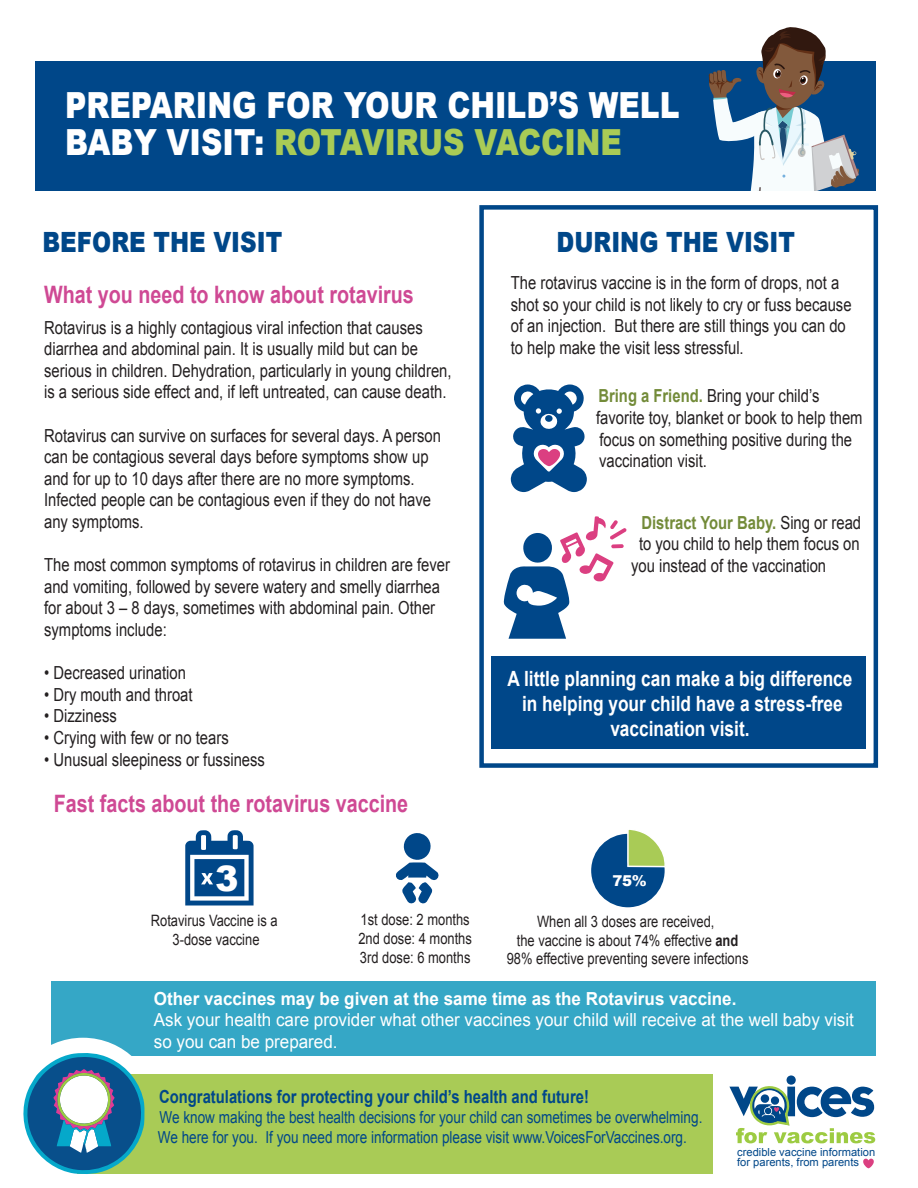
<style>
.page{position:relative;width:918px;height:1188px;background:#fff}
.page>*{position:absolute;margin:0;border:0;box-sizing:border-box;transform-origin:0 0}
.t1{font:900 36px/37.5px "Arial";color:#fff;scale:.82 1}
.t2{font:900 35.1px "Arial";color:#fff}
.t3{font:900 27.9px "Arial";color:#004789;scale:.82 1}
.t4{font:700 24px "Arial";color:#cf4994;scale:.82 1}
.t5{font:700 21px/25.2px "Arial";color:#fff;text-align:center;scale:.82 1}
.t6{font:18px/21.6px "Arial";color:#231f20;scale:.82 1}
.t7{font:18px/21.6px "Arial";color:#fff;scale:.95 1}
.t8{font:700 18px "Arial";color:#fff;scale:.95 1}
.t9{font:700 18px "Arial";color:#004789;scale:.82 1}
.t10{font:700 18px "Arial";color:#738b39;scale:.82 1}
.t11{font:16.5px/19.8px "Arial";color:#004789;scale:.82 1}
.t12{font:15.75px/18.9px "Arial";color:#231f20;text-align:center;scale:.82 1}
.t13{font:900 15px "Arial";color:#fff}
.t14{font:11.1px/9.8px "Arial";color:#004789}
.s1{color:#a9cb56}
.s2{font-weight:700;color:#738b39}
.s3{font-weight:400;color:#231f20}
.s4{font-weight:700}
</style>
<div class="page">
<div style="left:52px;top:981px;width:824px;height:74px;background:#35a7c6"></div>
<div style="left:9px;top:1038px;width:148px;height:148px;background:#fff;border-radius:50%"></div>
<div style="left:36px;top:62px;width:840px;height:129px;background:#004789"></div>
<div style="left:77px;top:1074px;width:635px;height:100px;background:#a9cb56"></div>
<div style="left:479px;top:205px;width:399px;height:563px;border:4px solid #004789"></div>
<svg style="left:511px;top:385px;width:76px;height:107px"></svg>
<svg style="left:504px;top:516px;width:123px;height:123px"></svg>
<div style="left:491px;top:656px;width:375px;height:93px;background:#004789"></div>
<svg style="left:185px;top:830px;width:69px;height:76px"></svg>
<div style="left:591px;top:834px;width:74px;height:73px;background:#004789;border-radius:50%"></div>
<svg style="left:626px;top:829px;width:39px;height:39px"></svg>
<hr style="left:627px;top:866px;width:38px;height:1px;background:#fff">
<svg style="left:396px;top:833px;width:43px;height:71px"></svg>
<svg style="left:23px;top:1052px;width:125px;height:122px"></svg>
<svg style="left:729px;top:1075px;width:146px;height:68px"></svg>
<svg style="left:863px;top:1159px;width:11px;height:9px"></svg>
<svg style="left:709px;top:27px;width:151px;height:164px"></svg>
<h1 class="t1" style="left:65px;top:85px;width:751px">PREPARING FOR YOUR CHILD’S WELL<br>BABY VISIT: <span class="s1">ROTAVIRUS VACCINE</span></h1>
<h3 class="t3" style="left:42px;top:222px;width:294px">BEFORE THE VISIT</h3>
<h3 class="t3" style="left:557px;top:222px;width:292px">DURING THE VISIT</h3>
<h3 class="t4" style="left:44px;top:279px;width:452px">What you need to know about rotavirus</h3>
<p class="t6" style="left:44px;top:317px;width:498px">Rotavirus is a highly contagious viral infection that causes diarrhea and abdominal pain. It is usually mild but can be serious in children. Dehydration, particularly in young children, is a serious side effect and, if left untreated, can cause death.</p>
<p class="t6" style="left:44px;top:425px;width:485px">Rotavirus can survive on surfaces for several days. A person can be contagious several days before symptoms show up and for up to 10 days after there are no more symptoms.<br>Infected people can be contagious even if they do not have any symptoms.</p>
<p class="t6" style="left:44px;top:554px;width:496px">The most common symptoms of rotavirus in children are fever and vomiting, followed by severe watery and smelly diarrhea for about 3 – 8 days, sometimes with abdominal pain. Other symptoms include:</p>
<p class="t6" style="left:44px;top:662px;width:174px">• Decreased urination</p>
<p class="t6" style="left:44px;top:684px;width:182px">• Dry mouth and throat</p>
<p class="t6" style="left:44px;top:705px;width:90px">• Dizziness</p>
<p class="t6" style="left:44px;top:727px;width:227px">• Crying with few or no tears</p>
<p class="t6" style="left:44px;top:749px;width:271px">• Unusual sleepiness or fussiness</p>
<h3 class="t4" style="left:54px;top:788px;width:434px">Fast facts about the rotavirus vaccine</h3>
<p class="t6" style="left:511px;top:272px;width:417px">The rotavirus vaccine is in the form of drops, not a shot so your child is not likely to cry or fuss because of an injection. But there are still things you can do to help make the visit less stressful.</p>
<p class="t6" style="left:596px;top:386px;width:326px"><span class="s2">Bring a Friend.</span> Bring your child’s favorite toy, blanket or book to help them focus on something positive during the vaccination visit.</p>
<p class="t10" style="left:641px;top:510px;width:270px">Distract Your Baby. <span class="s3">Sing or read</span></p>
<p class="t6" style="left:639px;top:533px;width:271px">to you child to help them focus on</p>
<p class="t6" style="left:631px;top:555px;width:239px">you instead of the vaccination</p>
<p class="t5" style="left:508px;top:666px;width:422px">A little planning can make a big difference in helping your child have a stress-free vaccination visit.</p>
<h2 class="t2" style="left:215px;top:853px;width:25px">3</h2>
<p class="t13" style="left:612px;top:870px;width:36px">75%</p>
<p class="t12" style="left:358px;top:910px;width:140px;text-align:left">1st dose: 2 months<br>2nd dose: 4 months<br>3rd dose: 6 months</p>
<p class="t8" style="left:154px;top:986px;width:615px">Other vaccines may be given at the same time as the Rotavirus vaccine.</p>
<p class="t7" style="left:154px;top:1009px;width:738px">Ask your health care provider what other vaccines your child will receive at the well baby visit so you can be prepared.</p>
<p class="t9" style="left:159px;top:1085px;width:526px">Congratulations for protecting your child’s health and future!</p>
<p class="t11" style="left:158px;top:1107px;width:666px">We know making the best health decisions for your child can sometimes be overwhelming.<br>We here for you. If you need more information please visit www.VoicesForVaccines.org.</p>
<p class="t14" style="left:737px;top:1147px;width:140px">credible vaccine information for parents, from parents</p>
<p class="t12" style="left:151px;top:911px;width:156px">Rotavirus Vaccine is a<br>3-dose vaccine</p>
<p class="t12" style="left:507px;top:912px;width:296px">When all 3 doses are received,<br>the vaccine is about 74% effective <span class="s4">and<br></span>98% effective preventing severe infections</p>
</div>
